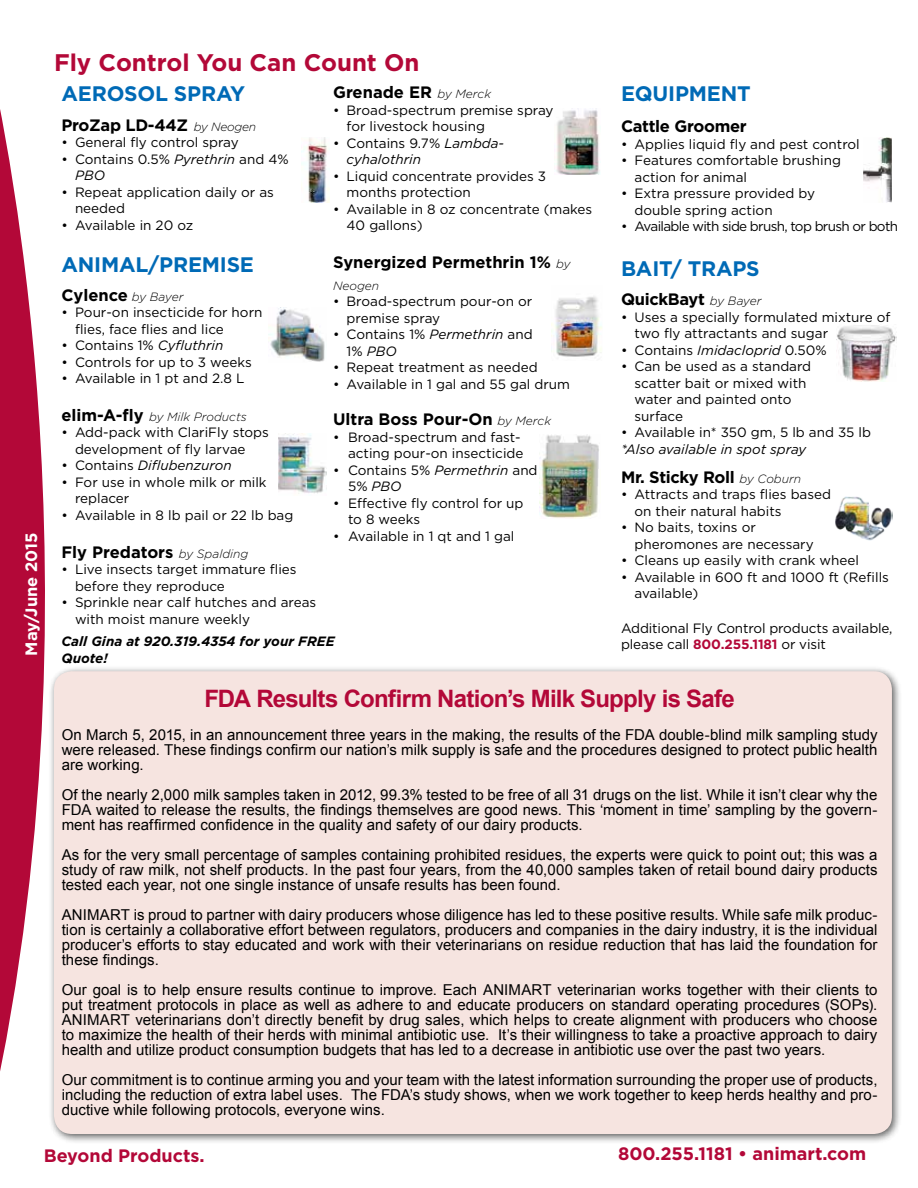
<style>
.page{position:relative;width:918px;height:1188px;background:#fff}
.page>*{position:absolute;margin:0;border:0;box-sizing:border-box;transform-origin:0 0}
.t1{font:700 24px "Arial";letter-spacing:-.03em;color:#b30838}
.t2{font:700 24px "Gotham";color:#b30838}
.t3{font:700 21px "Gotham";letter-spacing:-.01em;color:#006ab6}
.t4{font:700 18px "Gotham";color:#b30838}
.t5{font:700 16.5px "Gotham";letter-spacing:-.01em;color:#000}
.t6{font:700 16.5px "Gotham";color:#fff}
.t7{font:15px/15px "Arial";color:#000;text-align:justify}
.t8{font:13.5px/16.5px "Gotham";color:#000}
.t9{font:italic 13.5px/16.5px "Gotham";color:#000}
.t10{font:italic 700 13.5px/16.5px "Gotham";color:#000}
.t11{font:13.5px "Gotham";letter-spacing:-.05em;color:#000}
.t12{font:italic 300 12px "Gotham";color:#000}
.s1{font-weight:300;font-style:italic;font-size:12px}
.s2{font-style:italic}
.s3{font-weight:700;font-style:normal;font-size:16.5px}
.s4{font-style:normal}
.s5{font-weight:700;color:#b30838}
</style>
<div class="page">
<svg style="left:0;top:109px;width:45px;height:962px;fill:#b30838"></svg>
<div style="left:48px;top:665px;width:854px;height:479px;background:#000;opacity:.75"></div>
<div style="left:54px;top:671px;width:838px;height:463px;background:#f5e0dc;border-radius:18px"></div>
<img style="left:302px;top:137px;width:28px;height:65px">
<img style="left:556px;top:110px;width:44px;height:64px">
<img style="left:540px;top:435px;width:59px;height:83px">
<img style="left:552px;top:296px;width:50px;height:61px">
<img style="left:278px;top:433px;width:48px;height:61px">
<img style="left:863px;top:137px;width:29px;height:65px">
<img style="left:836px;top:325px;width:60px;height:57px">
<img style="left:835px;top:496px;width:58px;height:44px">
<img style="left:269px;top:307px;width:56px;height:55px">
<p class="t6" style="left:21px;top:656px;width:125px;rotate:-90deg">May/June 2015</p>
<h1 class="t2" style="left:54px;top:46px;width:367px">Fly Control You Can Count On</h1>
<h2 class="t3" style="left:62px;top:79px;width:185px">AEROSOL SPRAY</h2>
<p class="t5" style="left:62px;top:114px;width:196px">ProZap LD-44Z <span class="s1">by Neogen</span></p>
<p class="t8" style="left:62px;top:134px;width:179px">• General fly control spray</p>
<p class="t8" style="left:75px;top:150px;width:215px;text-indent:-14px">• Contains 0.5% <span class="s2">Pyrethrin</span> and 4%<br><span class="s2">PBO</span></p>
<p class="t8" style="left:75px;top:183px;width:200px;text-indent:-14px">• Repeat application daily or as needed</p>
<p class="t8" style="left:62px;top:216px;width:133px">• Available in 20 oz</p>
<h2 class="t3" style="left:62px;top:251px;width:194px">ANIMAL/PREMISE</h2>
<p class="t5" style="left:62px;top:284px;width:123px">Cylence <span class="s1">by Bayer</span></p>
<p class="t8" style="left:75px;top:304px;width:189px;text-indent:-14px">• Pour-on insecticide for horn flies, face flies and lice</p>
<p class="t8" style="left:62px;top:337px;width:163px">• Contains 1% <span class="s2">Cyfluthrin</span></p>
<p class="t8" style="left:62px;top:354px;width:192px">• Controls for up to 3 weeks</p>
<p class="t8" style="left:62px;top:370px;width:184px">• Available in 1 pt and 2.8 L</p>
<p class="t12" style="left:62px;top:409px;width:187px"><span class="s3">elim-A-fly</span> by Milk Products</p>
<p class="t8" style="left:75px;top:424px;width:196px;text-indent:-14px">• Add-pack with ClariFly stops development of fly larvae</p>
<p class="t9" style="left:62px;top:457px;width:172px"><span class="s4">• Contains</span> Diflubenzuron</p>
<p class="t8" style="left:75px;top:474px;width:193px;text-indent:-14px">• For use in whole milk or milk replacer</p>
<p class="t8" style="left:62px;top:506px;width:233px">• Available in 8 lb pail or 22 lb bag</p>
<p class="t5" style="left:62px;top:541px;width:188px">Fly Predators <span class="s1">by Spalding</span></p>
<p class="t8" style="left:75px;top:561px;width:223px;text-indent:-14px">• Live insects target immature flies before they reproduce</p>
<p class="t8" style="left:75px;top:594px;width:243px;text-indent:-14px">• Sprinkle near calf hutches and areas with moist manure weekly</p>
<p class="t10" style="left:62px;top:633px;width:275px">Call Gina at 920.319.4354 for your FREE<br>Quote!</p>
<h2 class="t3" style="left:621px;top:79px;width:131px">EQUIPMENT</h2>
<p class="t5" style="left:621px;top:116px;width:127px">Cattle Groomer</p>
<p class="t8" style="left:621px;top:136px;width:240px">• Applies liquid fly and pest control</p>
<p class="t8" style="left:635px;top:152px;width:208px;text-indent:-14px">• Features comfortable brushing action for animal</p>
<p class="t8" style="left:635px;top:185px;width:182px;text-indent:-14px">• Extra pressure provided by double spring action</p>
<p class="t11" style="left:621px;top:218px;width:279px">• Available with side brush, top brush or both</p>
<h2 class="t3" style="left:621px;top:255px;width:140px">BAIT/ TRAPS</h2>
<p class="t5" style="left:621px;top:288px;width:142px">QuickBayt <span class="s1">by Bayer</span></p>
<p class="t8" style="left:635px;top:308px;width:257px;text-indent:-14px">• Uses a specially formulated mixture of two fly attractants and sugar</p>
<p class="t8" style="left:621px;top:341px;width:207px">• Contains <span class="s2">Imidacloprid</span> 0.50%</p>
<p class="t8" style="left:635px;top:358px;width:178px;text-indent:-14px">• Can be used as a standard scatter bait or mixed with water and painted onto surface</p>
<p class="t8" style="left:621px;top:424px;width:252px">• Available in* 350 gm, 5 lb and 35 lb</p>
<p class="t9" style="left:621px;top:440px;width:187px">*Also available in spot spray</p>
<p class="t5" style="left:621px;top:466px;width:182px">Mr. Sticky Roll <span class="s1">by Coburn</span></p>
<p class="t8" style="left:635px;top:486px;width:198px;text-indent:-14px">• Attracts and traps flies based on their natural habits</p>
<p class="t8" style="left:635px;top:519px;width:181px;text-indent:-14px">• No baits, toxins or pheromones are necessary</p>
<p class="t8" style="left:621px;top:552px;width:240px">• Cleans up easily with crank wheel</p>
<p class="t8" style="left:635px;top:568px;width:256px;text-indent:-14px">• Available in 600 ft and 1000 ft (Refills available)</p>
<p class="t8" style="left:621px;top:619px;width:273px">Additional Fly Control products available, please call <span class="s5">800.255.1181</span> or visit</p>
<h1 class="t1" style="left:204px;top:683px;width:532px">FDA Results Confirm Nation’s Milk Supply is Safe</h1>
<p class="t7" style="left:62px;top:728px;width:817px">On March 5, 2015, in an announcement three years in the making, the results of the FDA double-blind milk sampling study were released. These findings confirm our nation’s milk supply is safe and the procedures designed to protect public health are working.</p>
<p class="t7" style="left:62px;top:788px;width:817px">Of the nearly 2,000 milk samples taken in 2012, 99.3% tested to be free of all 31 drugs on the list. While it isn’t clear why the FDA waited to release the results, the findings themselves are good news. This ‘moment in time’ sampling by the govern&shy;ment has reaffirmed confidence in the quality and safety of our dairy products.</p>
<p class="t7" style="left:62px;top:848px;width:817px">As for the very small percentage of samples containing prohibited residues, the experts were quick to point out; this was a study of raw milk, not shelf products. In the past four years, from the 40,000 samples taken of retail bound dairy products tested each year, not one single instance of unsafe results has been found.</p>
<p class="t7" style="left:62px;top:908px;width:817px">ANIMART is proud to partner with dairy producers whose diligence has led to these positive results. While safe milk produc&shy;tion is certainly a collaborative effort between regulators, producers and companies in the dairy industry, it is the individual producer’s efforts to stay educated and work with their veterinarians on residue reduction that has laid the foundation for these findings.</p>
<p class="t7" style="left:62px;top:983px;width:817px">Our goal is to help ensure results continue to improve. Each ANIMART veterinarian works together with their clients to put treatment protocols in place as well as adhere to and educate producers on standard operating procedures (SOPs).<br>ANIMART veterinarians don’t directly benefit by drug sales, which helps to create alignment with producers who choose to maximize the health of their herds with minimal antibiotic use. It’s their willingness to take a proactive approach to dairy health and utilize product consumption budgets that has led to a decrease in antibiotic use over the past two years.</p>
<p class="t7" style="left:62px;top:1073px;width:817px">Our commitment is to continue arming you and your team with the latest information surrounding the proper use of products, including the reduction of extra label uses. The FDA’s study shows, when we work together to keep herds healthy and pro&shy;ductive while following protocols, everyone wins.</p>
<p class="t5" style="left:333px;top:81px;width:160px">Grenade ER <span class="s1">by Merck</span></p>
<p class="t8" style="left:347px;top:101px;width:209px;text-indent:-14px">• Broad-spectrum premise spray for livestock housing</p>
<p class="t9" style="left:347px;top:134px;width:159px;text-indent:-14px"><span class="s4">• Contains 9.7%</span> Lambda&shy;cyhalothrin</p>
<p class="t8" style="left:347px;top:167px;width:201px;text-indent:-14px">• Liquid concentrate provides 3 months protection</p>
<p class="t8" style="left:347px;top:200px;width:247px;text-indent:-14px">• Available in 8 oz concentrate (makes<br>40 gallons)</p>
<p class="t5" style="left:333px;top:251px;width:239px">Synergized Permethrin 1% <span class="s1">by</span></p>
<p class="t12" style="left:333px;top:278px;width:48px">Neogen</p>
<p class="t8" style="left:347px;top:293px;width:187px;text-indent:-14px">• Broad-spectrum pour-on or premise spray</p>
<p class="t8" style="left:347px;top:326px;width:188px;text-indent:-14px">• Contains 1% <span class="s2">Permethrin</span> and<br>1% <span class="s2">PBO</span></p>
<p class="t8" style="left:333px;top:359px;width:206px">• Repeat treatment as needed</p>
<p class="t8" style="left:333px;top:376px;width:239px">• Available in 1 gal and 55 gal drum</p>
<p class="t5" style="left:333px;top:408px;width:220px">Ultra Boss Pour-On <span class="s1">by Merck</span></p>
<p class="t8" style="left:333px;top:428px;width:192px;text-align:right">• Broad-spectrum and fast&shy;acting pour-on insecticide</p>
<p class="t8" style="left:348px;top:461px;width:191px;text-indent:-15px">• Contains 5% <span class="s2">Permethrin</span> and<br>5% <span class="s2">PBO</span></p>
<p class="t8" style="left:348px;top:494px;width:177px;text-indent:-15px">• Effective fly control for up to 8 weeks</p>
<p class="t8" style="left:333px;top:527px;width:183px">• Available in 1 qt and 1 gal</p>
<p class="t4" style="left:44px;top:1144px;width:163px">Beyond Products.</p>
<p class="t4" style="left:618px;top:1142px;width:250px">800.255.1181 • animart.com</p>
</div>
